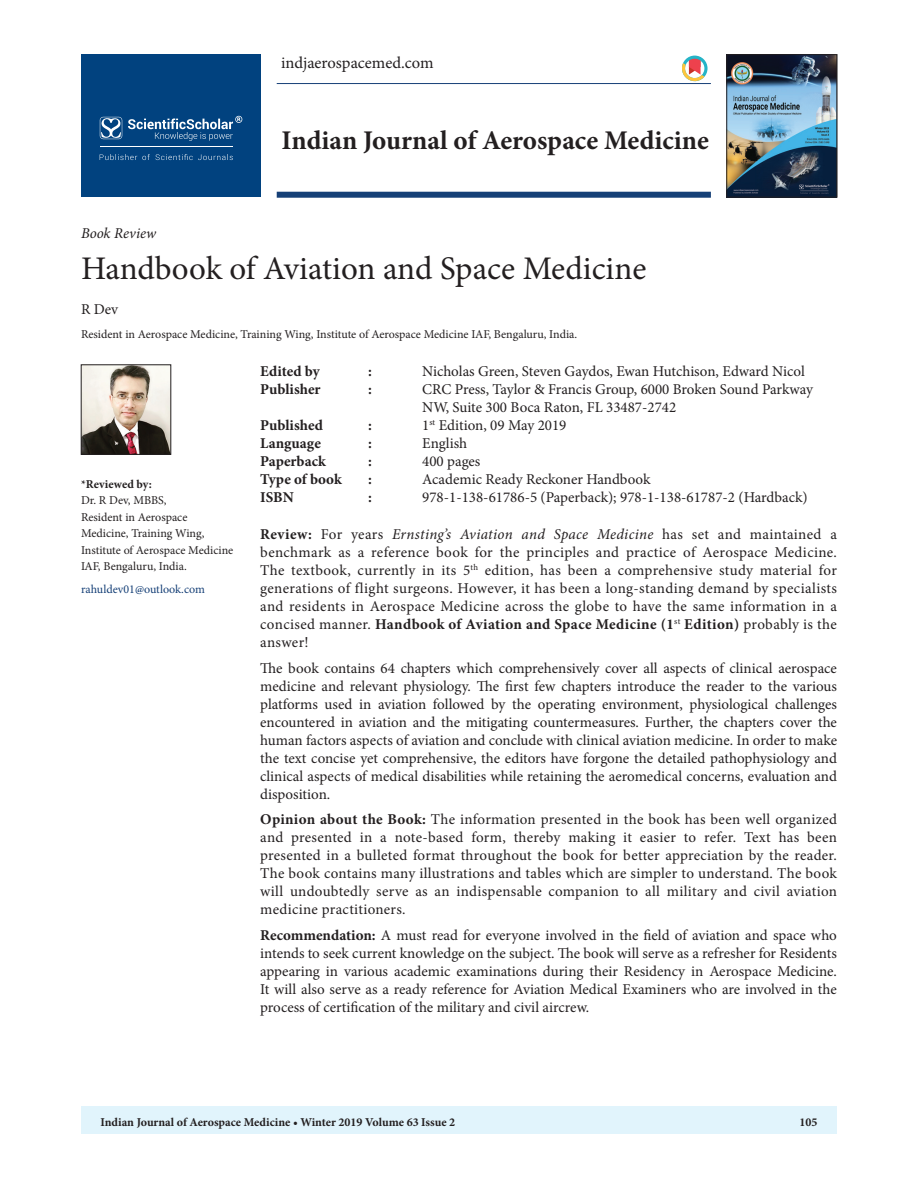
<style>
.page{position:relative;width:918px;height:1188px;background:#fff}
.page>*{position:absolute;margin:0;border:0;box-sizing:border-box;transform-origin:0 0}
.AT{font:33px "Minion Pro";color:#231f20}
.JN{font:700 27px "Minion Pro";color:#231f20}
.WEB{font:16.5px "Minion Pro";color:#231f20}
.TX{font:15px/18px "Minion Pro";letter-spacing:.01em;color:#231f20;text-align:justify}
.AU{font:15px/18px "Minion Pro";color:#231f20}
.AU-2{font:700 15px "Minion Pro";color:#231f20}
.AH{font:italic 15px "Minion Pro";color:#231f20}
.ADD{font:12px/16.5px "Minion Pro";color:#231f20}
.AFF{font:12px "Minion Pro";color:#231f20}
.JF{font:700 12px "Minion Pro";color:#231f20}
.EMAIL{font:12px "Minion Pro";color:#164077}
.s1{font-weight:700}
.s2{font-style:italic}
</style>
<div class="page">
<div style="left:81px;top:1106px;width:756px;height:28px;background:#e1f4fc"></div>
<div style="left:81px;top:55px;width:180px;height:142px;background:#01427f"></div>
<svg style="left:100px;top:117px;width:22px;height:22px"></svg>
<svg style="left:100px;top:154px;width:133px;height:6px"></svg>
<svg style="left:128px;top:116px;width:114px;height:25px"></svg>
<hr style="left:100px;top:147px;width:133px;height:1px;background:#fff">
<hr style="left:277px;top:83px;width:434px;height:1px;background:#164077">
<div style="left:277px;top:192px;width:434px;height:6px;background:#164077"></div>
<svg style="left:683px;top:56px;width:25px;height:25px"></svg>
<img style="left:729px;top:56px;width:106px;height:139px">
<div style="left:727px;top:54px;width:110px;height:143px;border:1px solid #231f20"></div>
<svg style="left:81px;top:364px;width:90px;height:91px;background:#a89d94"></svg>
<p class="WEB" style="left:281px;top:52px;width:154px">indjaerospacemed.com</p>
<p class="JN" style="left:282px;top:122px;width:429px">Indian Journal of Aerospace Medicine</p>
<p class="AH" style="left:81px;top:223px;width:77px">Book Review</p>
<p class="AT" style="left:81px;top:246px;width:567px">Handbook of Aviation and Space Medicine</p>
<p class="AU" style="left:81px;top:300px;width:39px">R Dev</p>
<p class="AFF" style="left:81px;top:326px;width:498px">Resident in Aerospace Medicine, Training Wing, Institute of Aerospace Medicine IAF, Bengaluru, India.</p>
<p class="ADD" style="left:81px;top:476px;width:154px"><span class="s1">*Reviewed by:<br></span>Dr. R Dev, MBBS,<br>Resident in Aerospace<br>Medicine, Training Wing,<br>Institute of Aerospace Medicine<br>IAF, Bengaluru, India.</p>
<p class="EMAIL" style="left:81px;top:582px;width:125px">rahuldev01@outlook.com</p>
<p class="AU-2" style="left:260px;top:360px;width:61px">Edited by</p>
<p class="AU-2" style="left:368px;top:360px;width:5px">:</p>
<p class="AU" style="left:422px;top:362px;width:384px">Nicholas Green, Steven Gaydos, Ewan Hutchison, Edward Nicol</p>
<p class="AU-2" style="left:260px;top:378px;width:62px">Publisher</p>
<p class="AU-2" style="left:368px;top:378px;width:5px">:</p>
<p class="AU" style="left:422px;top:380px;width:392px">CRC Press, Taylor &amp; Francis Group, 6000 Broken Sound Parkway<br>NW, Suite 300 Boca Raton, FL 33487-2742</p>
<p class="AU-2" style="left:260px;top:414px;width:64px">Published</p>
<p class="AU-2" style="left:368px;top:414px;width:5px">:</p>
<p class="AU" style="left:422px;top:416px;width:146px">1<sup>st</sup> Edition, 09 May 2019</p>
<p class="AU-2" style="left:260px;top:432px;width:62px">Language</p>
<p class="AU-2" style="left:368px;top:432px;width:5px">:</p>
<p class="AU" style="left:422px;top:434px;width:46px">English</p>
<p class="AU-2" style="left:260px;top:450px;width:67px">Paperback</p>
<p class="AU-2" style="left:368px;top:450px;width:5px">:</p>
<p class="AU" style="left:422px;top:452px;width:60px">400 pages</p>
<p class="AU-2" style="left:260px;top:468px;width:83px">Type of book</p>
<p class="AU-2" style="left:368px;top:468px;width:5px">:</p>
<p class="AU" style="left:422px;top:470px;width:230px">Academic Ready Reckoner Handbook</p>
<p class="AU-2" style="left:260px;top:486px;width:35px">ISBN</p>
<p class="AU-2" style="left:368px;top:486px;width:5px">:</p>
<p class="AU" style="left:422px;top:488px;width:387px">978-1-138-61786-5 (Paperback); 978-1-138-61787-2 (Hardback)</p>
<p class="TX" style="left:260px;top:526px;width:578px"><span class="s1">Review:</span> For years <span class="s2">Ernsting’s Aviation and Space Medicine</span> has set and maintained a benchmark as a reference book for the principles and practice of Aerospace Medicine.<br>The textbook, currently in its 5<sup>th</sup> edition, has been a comprehensive study material for generations of flight surgeons. However, it has been a long-standing demand by specialists and residents in Aerospace Medicine across the globe to have the same information in a concised manner. <span class="s1">Handbook of Aviation and Space Medicine (1</span><sup>st</sup> <span class="s1">Edition)</span> probably is the answer!</p>
<p class="TX" style="left:260px;top:659px;width:578px">The book contains 64 chapters which comprehensively cover all aspects of clinical aerospace medicine and relevant physiology. The first few chapters introduce the reader to the various platforms used in aviation followed by the operating environment, physiological challenges encountered in aviation and the mitigating countermeasures. Further, the chapters cover the human factors aspects of aviation and conclude with clinical aviation medicine. In order to make the text concise yet comprehensive, the editors have forgone the detailed pathophysiology and clinical aspects of medical disabilities while retaining the aeromedical concerns, evaluation and disposition.</p>
<p class="TX" style="left:260px;top:811px;width:578px"><span class="s1">Opinion about the Book:</span> The information presented in the book has been well organized and presented in a note-based form, thereby making it easier to refer. Text has been presented in a bulleted format throughout the book for better appreciation by the reader.<br>The book contains many illustrations and tables which are simpler to understand. The book will undoubtedly serve as an indispensable companion to all military and civil aviation medicine practitioners.</p>
<p class="TX" style="left:260px;top:926px;width:578px"><span class="s1">Recommendation:</span> A must read for everyone involved in the field of aviation and space who intends to seek current knowledge on the subject. The book will serve as a refresher for Residents appearing in various academic examinations during their Residency in Aerospace Medicine.<br>It will also serve as a ready reference for Aviation Medical Examiners who are involved in the process of certification of the military and civil aircrew.</p>
<p class="JF" style="left:100px;top:1113px;width:356px">Indian Journal of Aerospace Medicine • Winter 2019 Volume 63 Issue 2</p>
<p class="JF" style="left:800px;top:1113px;width:19px">105</p>
</div>
